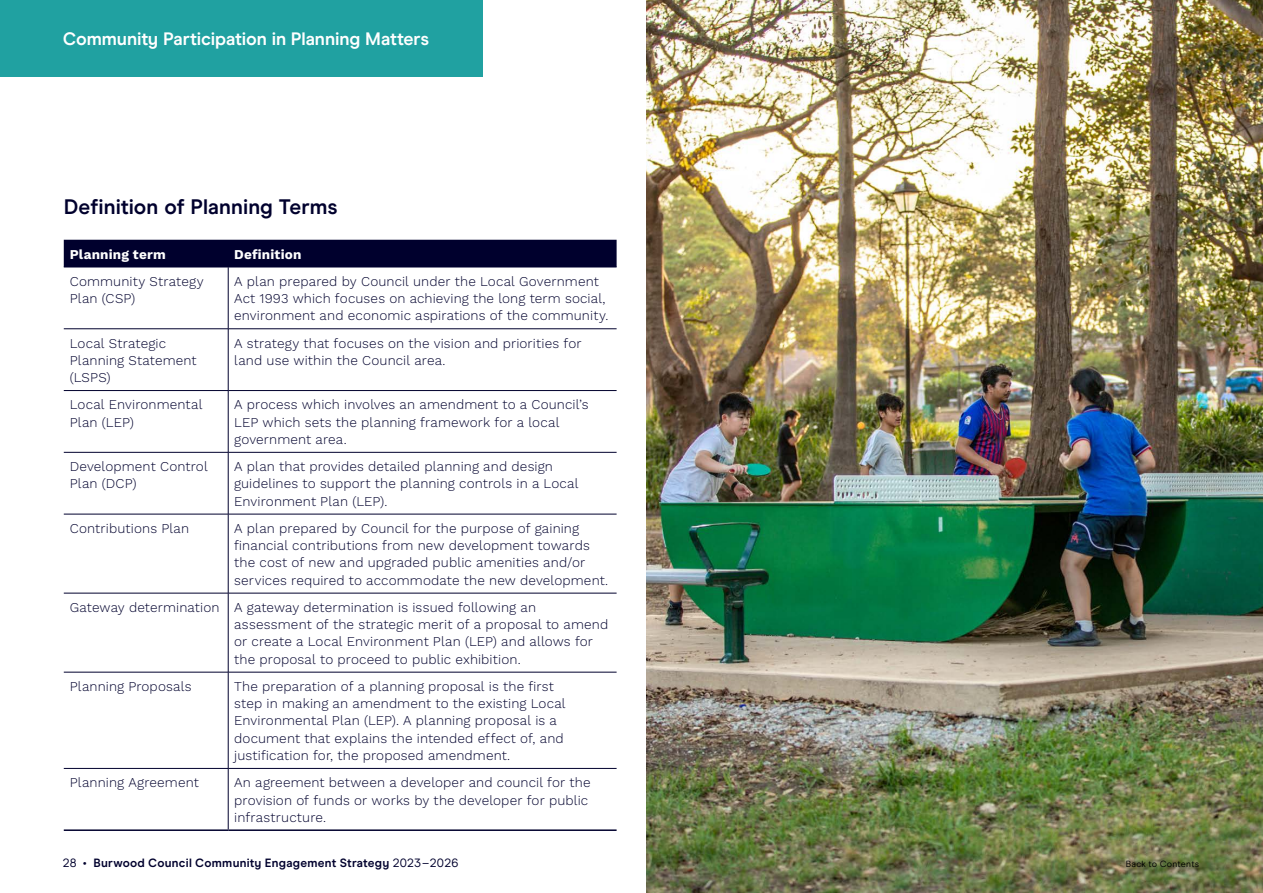
<style>
.page{position:relative;width:1263px;height:893px;background:#fff}
.page>*{position:absolute;margin:0;border:0;box-sizing:border-box;transform-origin:0 0}
.t1{font:700 21px "Modern Era";color:#00002d}
.t2{font:700 18px "Modern Era";letter-spacing:-.01em;color:#fff}
.t3{font:300 13.5px/17.2px "Work Sans";letter-spacing:.01em;color:#00002d}
.t4{font:700 13.5px "Work Sans";letter-spacing:.015em;color:#fff}
.t5{font:700 12px "Modern Era";letter-spacing:.02em;color:#00002d}
.t6{font:9px "Modern Era";letter-spacing:.025em;color:#000}
.s1{font-weight:400}
.s2{font-weight:900}
</style>
<div class="page">
<div style="left:64px;top:240px;width:553px;height:27px;background:#00002d"></div>
<hr style="left:228px;top:267px;width:1px;height:62px;background:#00002d">
<hr style="left:64px;top:328px;width:164px;height:1px;background:#00002d">
<hr style="left:228px;top:328px;width:389px;height:1px;background:#00002d">
<hr style="left:228px;top:329px;width:1px;height:61px;background:#00002d">
<hr style="left:64px;top:390px;width:164px;height:1px;background:#00002d">
<hr style="left:228px;top:390px;width:389px;height:1px;background:#00002d">
<hr style="left:228px;top:391px;width:1px;height:61px;background:#00002d">
<hr style="left:64px;top:452px;width:164px;height:1px;background:#00002d">
<hr style="left:228px;top:452px;width:389px;height:1px;background:#00002d">
<hr style="left:228px;top:452px;width:1px;height:62px;background:#00002d">
<hr style="left:64px;top:514px;width:164px;height:1px;background:#00002d">
<hr style="left:228px;top:514px;width:389px;height:1px;background:#00002d">
<hr style="left:228px;top:514px;width:1px;height:79px;background:#00002d">
<hr style="left:64px;top:593px;width:164px;height:1px;background:#00002d">
<hr style="left:228px;top:593px;width:389px;height:1px;background:#00002d">
<hr style="left:228px;top:593px;width:1px;height:79px;background:#00002d">
<hr style="left:64px;top:672px;width:164px;height:1px;background:#00002d">
<hr style="left:228px;top:672px;width:389px;height:1px;background:#00002d">
<hr style="left:228px;top:672px;width:1px;height:96px;background:#00002d">
<hr style="left:64px;top:768px;width:164px;height:1px;background:#00002d">
<hr style="left:228px;top:768px;width:389px;height:1px;background:#00002d">
<hr style="left:228px;top:769px;width:1px;height:60px;background:#00002d">
<hr style="left:64px;top:267px;width:164px;height:1px;background:#00002d">
<hr style="left:228px;top:267px;width:389px;height:1px;background:#00002d">
<hr style="left:64px;top:829px;width:164px;height:2px;background:#00002d">
<hr style="left:228px;top:829px;width:389px;height:2px;background:#00002d">
<img style="left:646px;top:0;width:617px;height:893px">
<div style="left:0;top:0;width:483px;height:77px;background:#20a1a1"></div>
<h2 class="t2" style="left:63px;top:28px;width:368px">Community Participation in Planning Matters</h2>
<h1 class="t1" style="left:64px;top:195px;width:275px">Definition of Planning Terms</h1>
<p class="t4" style="left:70px;top:246px;width:97px">Planning term</p>
<p class="t4" style="left:234px;top:246px;width:69px">Definition</p>
<p class="t3" style="left:70px;top:273px;width:135px">Community Strategy<br>Plan (CSP)</p>
<p class="t3" style="left:234px;top:273px;width:376px">A plan prepared by Council under the Local Government<br>Act 1993 which focuses on achieving the long term social, environment and economic aspirations of the community.</p>
<p class="t3" style="left:70px;top:335px;width:128px">Local Strategic<br>Planning Statement (LSPS)</p>
<p class="t3" style="left:234px;top:335px;width:349px">A strategy that focuses on the vision and priorities for land use within the Council area.</p>
<p class="t3" style="left:70px;top:397px;width:134px">Local Environmental<br>Plan (LEP)</p>
<p class="t3" style="left:234px;top:397px;width:356px">A process which involves an amendment to a Council’s<br>LEP which sets the planning framework for a local government area.</p>
<p class="t3" style="left:70px;top:458px;width:139px">Development Control<br>Plan (DCP)</p>
<p class="t3" style="left:234px;top:458px;width:346px">A plan that provides detailed planning and design guidelines to support the planning controls in a Local<br>Environment Plan (LEP).</p>
<p class="t3" style="left:70px;top:520px;width:121px">Contributions Plan</p>
<p class="t3" style="left:234px;top:520px;width:375px">A plan prepared by Council for the purpose of gaining financial contributions from new development towards the cost of new and upgraded public amenities and/or services required to accommodate the new development.</p>
<p class="t3" style="left:234px;top:599px;width:376px;text-indent:-164px">Gateway determination A gateway determination is issued following an assessment of the strategic merit of a proposal to amend or create a Local Environment Plan (LEP) and allows for the proposal to proceed to public exhibition.</p>
<p class="t3" style="left:70px;top:678px;width:123px">Planning Proposals</p>
<p class="t3" style="left:234px;top:678px;width:333px">The preparation of a planning proposal is the first step in making an amendment to the existing Local Environmental Plan (LEP). A planning proposal is a document that explains the intended effect of, and justification for, the proposed amendment.</p>
<p class="t3" style="left:70px;top:775px;width:131px">Planning Agreement</p>
<p class="t3" style="left:234px;top:775px;width:358px">An agreement between a developer and council for the provision of funds or works by the developer for public infrastructure.</p>
<p class="t5" style="left:63px;top:856px;width:397px"><span class="s1">28</span> <span class="s2">•</span> Burwood Council Community Engagement Strategy <span class="s1">2023–2026</span></p>
<p class="t6" style="left:1126px;top:859px;width:75px">Back to Contents</p>
</div>
